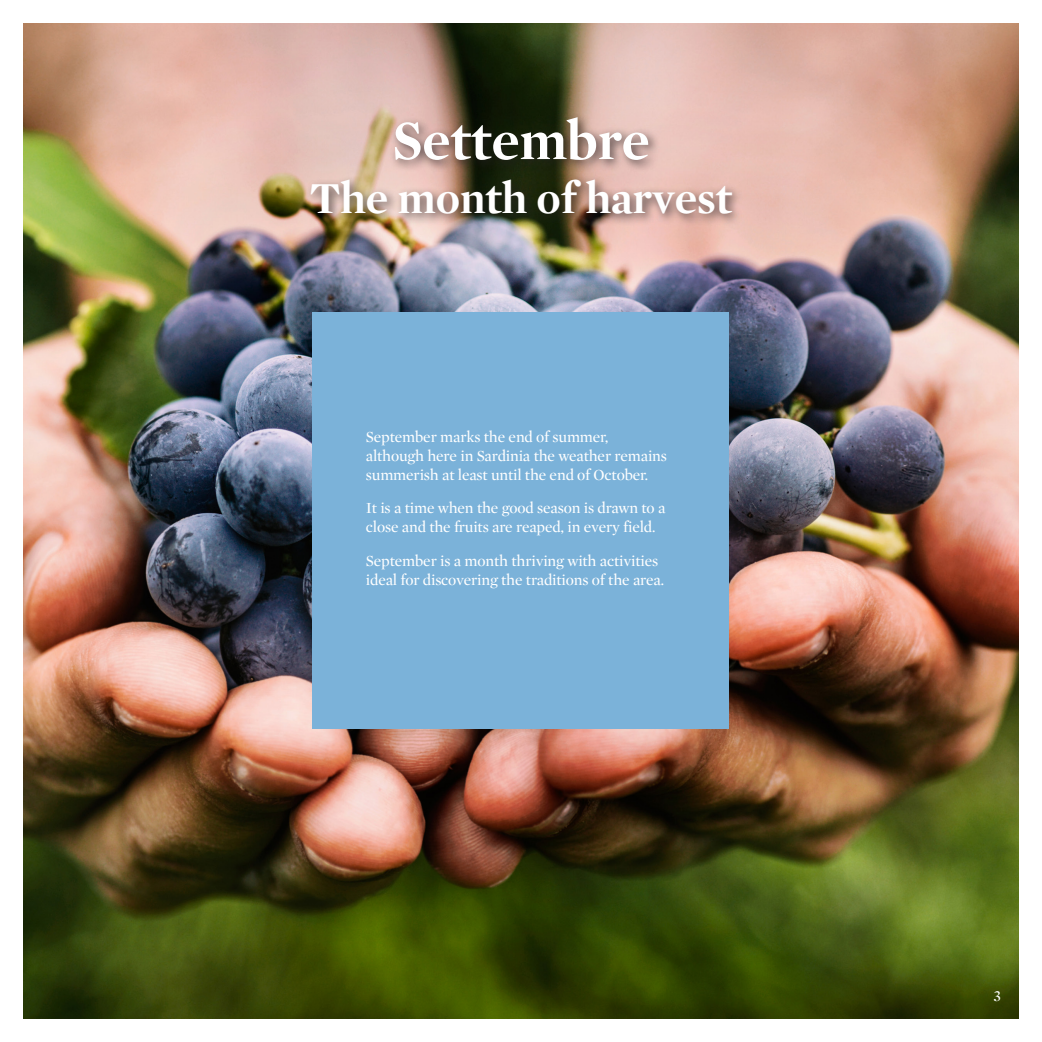
<style>
.page{position:relative;width:1042px;height:1042px;background:#fff}
.page>*{position:absolute;margin:0;border:0;box-sizing:border-box;transform-origin:0 0}
.t1{font:700 56.35px "Mercury Display";color:#fff}
.t2{font:700 45.15px "Mercury Display";color:#fff}
.t3{font:15.75px/18.9px "Mercury Display";letter-spacing:-.01em;color:#fff}
</style>
<div class="page">
<img style="left:23px;top:23px;width:995px;height:995px">
<div style="left:313px;top:313px;width:416px;height:416px;background:#7bb2d9"></div>
<div style="left:306px;top:112px;width:438px;height:115px;background:#231f20;opacity:.75"></div>
<p class="t1" style="left:392px;top:108px;width:259px">Settembre</p>
<p class="t2" style="left:310px;top:172px;width:424px">The month of harvest</p>
<p class="t3" style="left:366px;top:427px;width:303px">September marks the end of summer, although here in Sardinia the weather remains summerish at least until the end of October.</p>
<p class="t3" style="left:366px;top:499px;width:301px">It is a time when the good season is drawn to a close and the fruits are reaped, in every field.</p>
<p class="t3" style="left:366px;top:552px;width:300px">September is a month thriving with activities ideal for discovering the traditions of the area.</p>
<p class="t3" style="left:993px;top:986px;width:9px">3</p>
</div>
